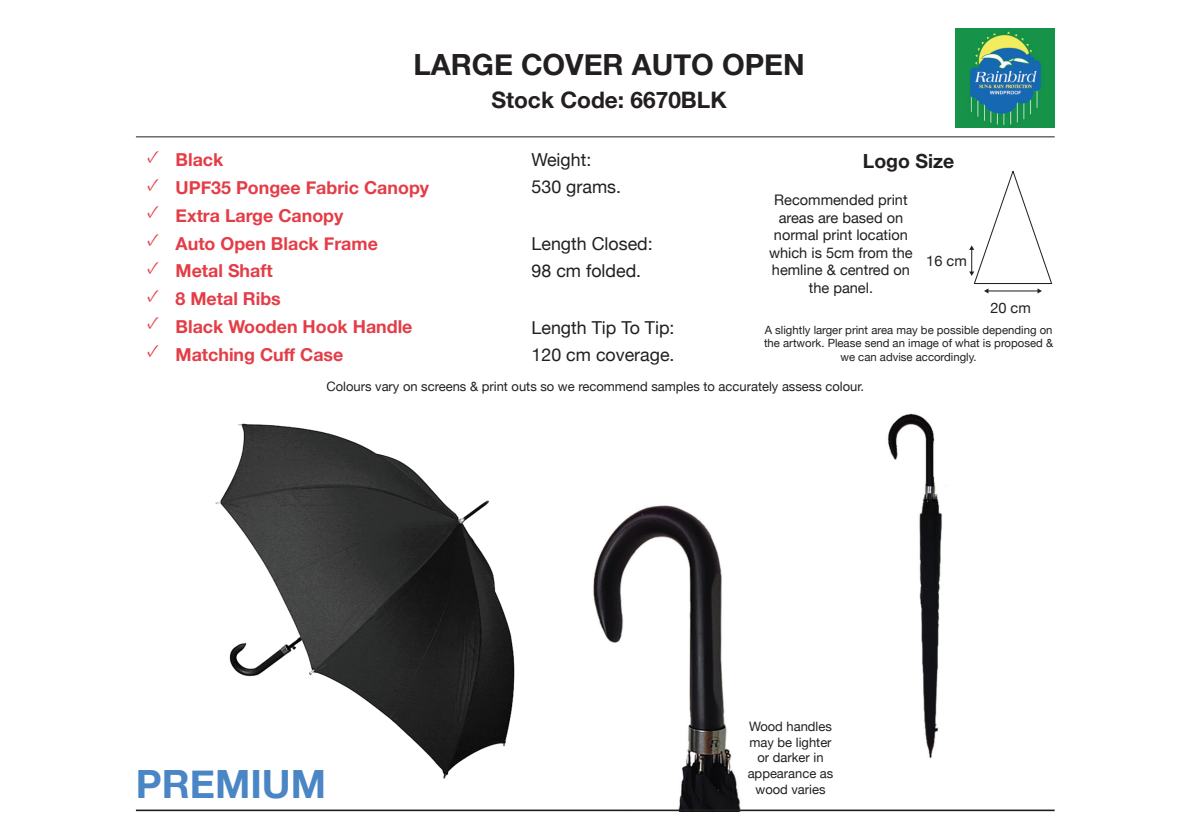
<style>
.page{position:relative;width:1191px;height:840px;background:#fff}
.page>*{position:absolute;margin:0;border:0;box-sizing:border-box;transform-origin:0 0}
.t1{font:700 38.8px "Helvetica Neue";color:#4a86c5}
.t2{font:700 29.2px "Helvetica Neue";color:#231f20}
.t3{font:700 22.6px "Helvetica Neue";color:#231f20}
.t4{font:700 19.4px "Helvetica Neue";color:#231f20}
.t5{font:700 17.8px "Helvetica Neue";color:#e43d47}
.t6{font:17.8px/27.4px "Helvetica Neue";color:#231f20}
.t7{font:14.6px/17.4px "Helvetica Neue";color:#231f20;text-align:center}
.t8{font:13px/15.6px "Helvetica Neue";color:#231f20;text-align:center}
.t9{font:11.4px/13.6px "Helvetica Neue";color:#231f20;text-align:center}
</style>
<div class="page">
<img style="left:593px;top:505px;width:148px;height:304px">
<img style="left:215px;top:423px;width:300px;height:356px">
<hr style="left:136px;top:136px;width:918px;height:1px;background:#231f20">
<svg style="left:969px;top:171px;width:83px;height:122px"></svg>
<img style="left:955px;top:29px;width:99px;height:99px">
<img style="left:887px;top:413px;width:55px;height:346px">
<hr style="left:136px;top:809px;width:918px;height:1px;background:#231f20">
<h2 class="t2" style="left:413px;top:42px;width:393px">LARGE COVER AUTO OPEN</h2>
<h3 class="t3" style="left:491px;top:82px;width:237px">Stock Code: 6670BLK</h3>
<h3 class="t5" style="left:147px;top:146px;width:78px"><sup>✓</sup> Black</h3>
<h3 class="t5" style="left:147px;top:174px;width:283px"><sup>✓</sup> UPF35 Pongee Fabric Canopy</h3>
<h3 class="t5" style="left:147px;top:201px;width:198px"><sup>✓</sup> Extra Large Canopy</h3>
<h3 class="t5" style="left:147px;top:229px;width:232px"><sup>✓</sup> Auto Open Black Frame</h3>
<h3 class="t5" style="left:147px;top:257px;width:127px"><sup>✓</sup> Metal Shaft</h3>
<h3 class="t5" style="left:147px;top:284px;width:135px"><sup>✓</sup> 8 Metal Ribs</h3>
<h3 class="t5" style="left:147px;top:312px;width:267px"><sup>✓</sup> Black Wooden Hook Handle</h3>
<h3 class="t5" style="left:147px;top:340px;width:198px"><sup>✓</sup> Matching Cuff Case</h3>
<h3 class="t6" style="left:531px;top:147px;width:91px">Weight:<br>530 grams.</h3>
<h3 class="t6" style="left:531px;top:231px;width:123px">Length Closed:<br>98 cm folded.</h3>
<h3 class="t4" style="left:863px;top:145px;width:93px">Logo Size</h3>
<p class="t7" style="left:769px;top:192px;width:145px">Recommended print areas are based on normal print location which is 5cm from the hemline &amp; centred on the panel.</p>
<p class="t7" style="left:926px;top:253px;width:42px">16 cm</p>
<p class="t7" style="left:990px;top:299px;width:42px">20 cm</p>
<h3 class="t6" style="left:531px;top:314px;width:144px">Length Tip To Tip:<br>120 cm coverage.</h3>
<p class="t9" style="left:764px;top:323px;width:290px">A slightly larger print area may be possible depending on the artwork. Please send an image of what is proposed &amp; we can advise accordingly.</p>
<p class="t8" style="left:326px;top:379px;width:539px">Colours vary on screens &amp; print outs so we recommend samples to accurately assess colour.</p>
<h1 class="t1" style="left:136px;top:753px;width:192px">PREMIUM</h1>
<p class="t8" style="left:747px;top:719px;width:87px">Wood handles may be lighter or darker in appearance as wood varies</p>
</div>
